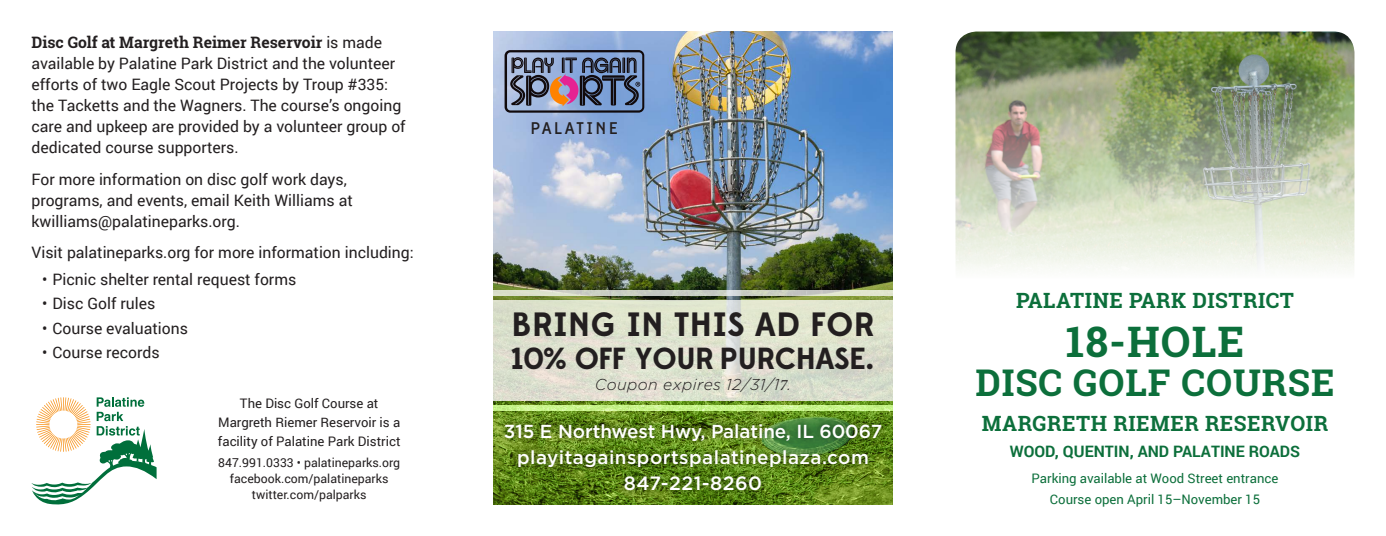
<style>
.page{position:relative;width:1386px;height:536px;background:#fff}
.page>*{position:absolute;margin:0;border:0;box-sizing:border-box;transform-origin:0 0}
.a_head{font:700 42px "Roboto Slab";letter-spacing:.025em;color:#0c6f3b}
.a_head-2{font:700 36.75px "Roboto Slab";letter-spacing:.025em;color:#0c6f3b}
.t1{font:700 33.6px "Edmondsans";letter-spacing:.01em;color:#231f20}
.t2{font:700 30.45px "Edmondsans";letter-spacing:-.015em;color:#231f20}
.b_head{font:700 21px "Roboto Slab";letter-spacing:.025em;color:#0c6f3b}
.t3{font:500 19.25px "Gotham";color:#fff}
.t4{font:500 18.9px/26.2px "Gotham";letter-spacing:.025em;color:#fff;text-align:center}
.t5{font:500 16.8px "Edmondsans";letter-spacing:.15em;color:#231f20}
.t6{font:15.75px/21px "Roboto";color:#231f20}
.c_head{font:700 15.75px "Roboto";color:#0c6f3b}
.t7{font:italic 300 15.75px "Gotham";letter-spacing:.025em;color:#231f20}
.t8{font:13.12px/19.2px "Roboto";color:#231f20;text-align:center}
.t9{font:13.12px "Roboto";color:#0c6f3b}
.t10{font:12.25px "Roboto";color:#231f20}
.s1{font-family:"Roboto Slab";font-weight:700}
.s2{font-family:"Minion Pro";font-weight:400}
</style>
<div class="page">
<img style="left:956px;top:32px;width:398px;height:238px">
<svg style="left:32px;top:397px;width:125px;height:107px"></svg>
<img style="left:494px;top:32px;width:399px;height:268px">
<svg style="left:494px;top:300px;width:399px;height:100px;background:#dde0ce"></svg>
<svg style="left:494px;top:289px;width:399px;height:6px;background:#b7bdab"></svg>
<svg style="left:494px;top:400px;width:399px;height:10px;background:#a0c866"></svg>
<img style="left:494px;top:410px;width:399px;height:94px">
<svg style="left:505px;top:50px;width:139px;height:63px;background:#6b718c"></svg>
<p class="t6" style="left:32px;top:31px;width:376px"><span class="s1">Disc Golf at Margreth Reimer Reservoir</span> is made available by Palatine Park District and the volunteer efforts of two Eagle Scout Projects by Troup #335: the Tacketts and the Wagners. The course’s ongoing care and upkeep are provided by a volunteer group of dedicated course supporters.</p>
<p class="t6" style="left:32px;top:168px;width:323px">For more information on disc golf work days, programs, and events, email Keith Williams at kwilliams@palatineparks.org.</p>
<p class="t6" style="left:32px;top:241px;width:384px">Visit palatineparks.org for more information including:</p>
<p class="t6" style="left:42px;top:268px;width:256px">• Picnic shelter rental request forms</p>
<p class="t6" style="left:42px;top:292px;width:115px">• Disc Golf rules</p>
<p class="t6" style="left:42px;top:317px;width:148px">• Course evaluations</p>
<p class="t6" style="left:42px;top:341px;width:119px">• Course records</p>
<p class="t8" style="left:218px;top:392px;width:184px">The Disc Golf Course at<br>Margreth Riemer Reservoir is a facility of Palatine Park District</p>
<p class="t10" style="left:218px;top:454px;width:183px">847.991.0333 • palatineparks.org</p>
<p class="t10" style="left:230px;top:469px;width:160px">facebook.com/palatineparks</p>
<p class="t10" style="left:252px;top:485px;width:116px">twitter.com/palparks</p>
<p class="t5" style="left:531px;top:119px;width:89px">PALATINE</p>
<p class="t1" style="left:512px;top:303px;width:364px">BRING IN THIS AD FOR</p>
<p class="t2" style="left:511px;top:340px;width:365px">10% OFF YOUR PURCHASE.</p>
<p class="t7" style="left:595px;top:374px;width:198px">Coupon expires 12/31/1<span class="s2">7</span>.</p>
<p class="t4" style="left:504px;top:417px;width:380px">315 E Northwest Hwy, Palatine, IL 60067 playitagainsportspalatineplaza.com</p>
<p class="t3" style="left:624px;top:470px;width:140px">847-221-8260</p>
<p class="b_head" style="left:1016px;top:286px;width:279px">PALATINE PARK DISTRICT</p>
<p class="a_head" style="left:1066px;top:313px;width:180px">18-HOLE</p>
<p class="a_head-2" style="left:975px;top:357px;width:361px">DISC GOLF COURSE</p>
<p class="b_head" style="left:982px;top:409px;width:348px">MARGRETH RIEMER RESERVOIR</p>
<p class="c_head" style="left:1010px;top:440px;width:292px">WOOD, QUENTIN, AND PALATINE ROADS</p>
<p class="t9" style="left:1032px;top:469px;width:248px">Parking available at Wood Street entrance</p>
<p class="t9" style="left:1050px;top:490px;width:212px">Course open April 15–November 15</p>
</div>
